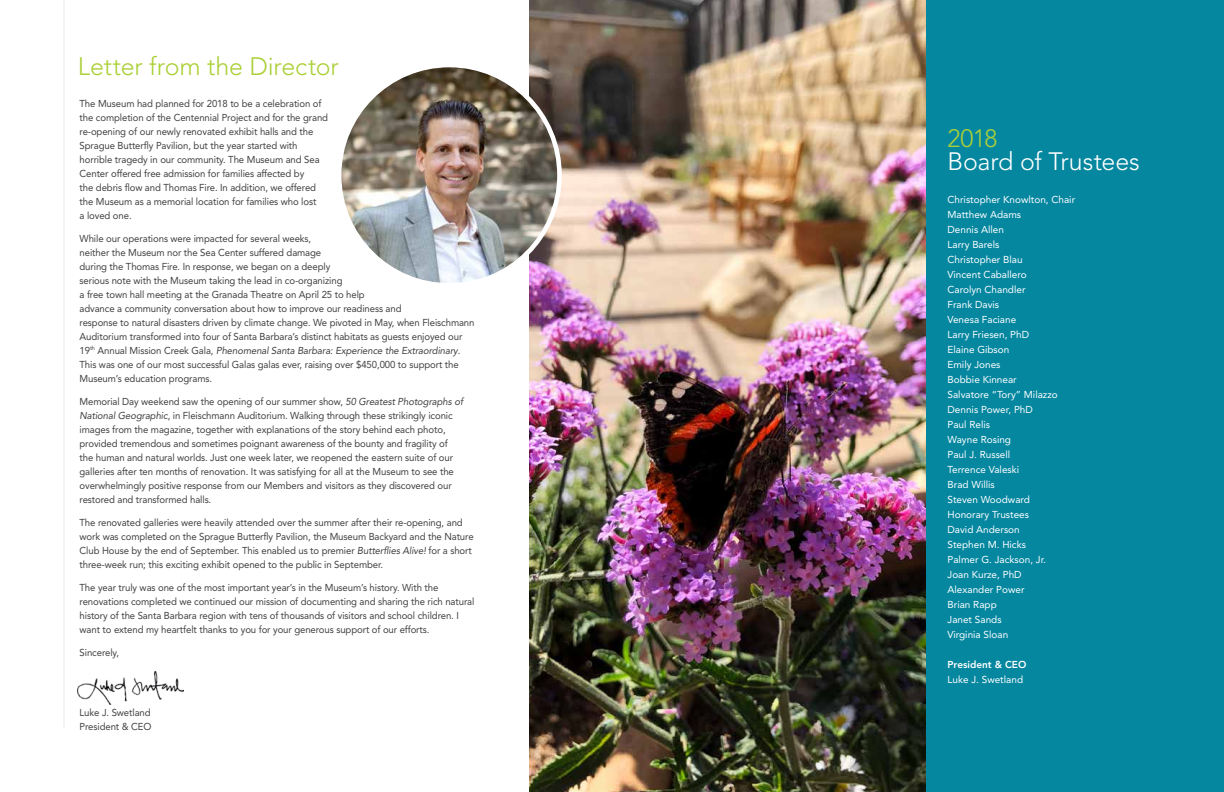
<style>
.page{position:relative;width:1224px;height:792px;background:#fff}
.page>*{position:absolute;margin:0;border:0;box-sizing:border-box;transform-origin:0 0}
.t1{font:300 25px "Avenir";letter-spacing:-.01em;color:#abd037}
.t2{font:300 25px "Avenir";letter-spacing:-.01em;color:#fff}
.t3{font:10px/14px "Avenir";letter-spacing:-.01em;color:#414042;scale:.96 1}
.t4{font:10px/15px "Avenir";color:#fff}
.t5{font:800 10px "Avenir";color:#fff}
.s1{font-style:italic}
</style>
<div class="page">
<div style="left:759px;top:0;width:465px;height:792px;background:#0587a0"></div>
<img style="left:529px;top:0;width:396px;height:792px">
<img style="left:339px;top:65px;width:220px;height:220px;border-radius:110px">
<div style="left:337px;top:63px;width:225px;height:225px;border:5px solid #fff;border-radius:50%"></div>
<img style="left:77px;top:671px;width:106px;height:33px">
<hr style="left:64px;top:0;width:1px;height:729px;background:#ebebec">
<h1 class="t1" style="left:78px;top:51px;width:263px">Letter from the Director</h1>
<p class="t3" style="left:80px;top:96px;width:260px">The Museum had planned for 2018 to be a celebration of the completion of the Centennial Project and for the grand re-opening of our newly renovated exhibit halls and the Sprague Butterfly Pavilion, but the year started with horrible tragedy in our community. The Museum and Sea Center offered free admission for families affected by<br>the debris flow and Thomas Fire. In addition, we offered the Museum as a memorial location for families who lost<br>a loved one.</p>
<p class="t3" style="left:80px;top:231px;width:413px">While our operations were impacted for several weeks,<br>neither the Museum nor the Sea Center suffered damage<br>during the Thomas Fire. In response, we began on a deeply<br>serious note with the Museum taking the lead in co-organizing<br>a free town hall meeting at the Granada Theatre on April 25 to help<br>advance a community conversation about how to improve our readiness and<br>response to natural disasters driven by climate change. We pivoted in May, when Fleischmann Auditorium transformed into four of Santa Barbara’s distinct habitats as guests enjoyed our 19<sup>th</sup> Annual Mission Creek Gala, <span class="s1">Phenomenal Santa Barbara: Experience the Extraordinary</span>.<br>This was one of our most successful Galas galas ever, raising over $450,000 to support the Museum’s education programs.</p>
<p class="t3" style="left:80px;top:394px;width:401px">Memorial Day weekend saw the opening of our summer show, <span class="s1">50 Greatest Photographs of National Geographic</span>, in Fleischmann Auditorium. Walking through these strikingly iconic images from the magazine, together with explanations of the story behind each photo, provided tremendous and sometimes poignant awareness of the bounty and fragility of the human and natural worlds. Just one week later, we reopened the eastern suite of our galleries after ten months of renovation. It was satisfying for all at the Museum to see the overwhelmingly positive response from our Members and visitors as they discovered our restored and transformed halls.</p>
<p class="t3" style="left:80px;top:515px;width:412px">The renovated galleries were heavily attended over the summer after their re-opening, and work was completed on the Sprague Butterfly Pavilion, the Museum Backyard and the Nature Club House by the end of September. This enabled us to premier <span class="s1">Butterflies Alive!</span> for a short three-week run; this exciting exhibit opened to the public in September.</p>
<p class="t3" style="left:80px;top:580px;width:413px">The year truly was one of the most important year’s in the Museum’s history. With the renovations completed we continued our mission of documenting and sharing the rich natural history of the Santa Barbara region with tens of thousands of visitors and school children. I want to extend my heartfelt thanks to you for your generous support of our efforts.</p>
<p class="t3" style="left:80px;top:645px;width:43px">Sincerely,</p>
<p class="t3" style="left:80px;top:705px;width:76px">Luke J. Swetland<br>President &amp; CEO</p>
<h1 class="t1" style="left:948px;top:123px;width:52px">2018</h1>
<h1 class="t2" style="left:948px;top:146px;width:194px">Board of Trustees</h1>
<p class="t4" style="left:948px;top:192px;width:129px">Christopher Knowlton, Chair<br>Matthew Adams<br>Dennis Allen<br>Larry Barels<br>Christopher Blau<br>Vincent Caballero<br>Carolyn Chandler<br>Frank Davis<br>Venesa Faciane<br>Larry Friesen, PhD<br>Elaine Gibson<br>Emily Jones<br>Bobbie Kinnear<br>Salvatore “Tory” Milazzo<br>Dennis Power, PhD<br>Paul Relis<br>Wayne Rosing<br>Paul J. Russell<br>Terrence Valeski<br>Brad Willis<br>Steven Woodward<br>Honorary Trustees<br>David Anderson<br>Stephen M. Hicks<br>Palmer G. Jackson, Jr.<br>Joan Kurze, PhD<br>Alexander Power<br>Brian Rapp<br>Janet Sands<br>Virginia Sloan</p>
<p class="t5" style="left:948px;top:659px;width:80px">President &amp; CEO</p>
<p class="t4" style="left:948px;top:672px;width:77px">Luke J. Swetland</p>
</div>
